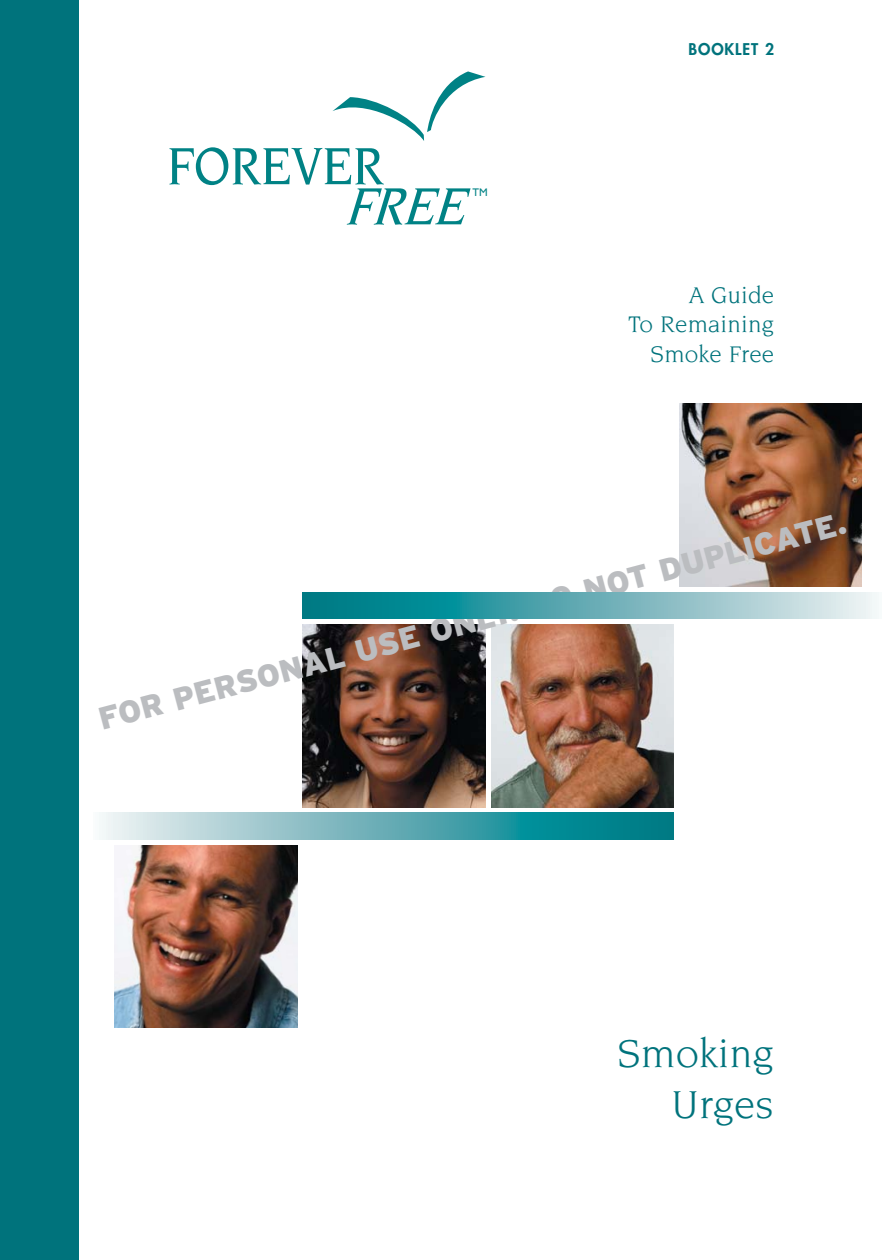
<style>
.page{position:relative;width:882px;height:1260px;background:#fff}
.page>*{position:absolute;margin:0;border:0;box-sizing:border-box;transform-origin:0 0}
.t1{font:42px/50.4px "Novarese";color:#00737c;text-align:right}
.t2{font:900 31.5px "Interstate";color:#bbbdc0}
.t3{font:24.5px/29.8px "Novarese";letter-spacing:.005em;color:#00737c;text-align:right}
.t4{font:800 15.75px "Futura";letter-spacing:.06em;color:#00737c}
.t5{font:11.03px "Gill Sans";color:#008285}
</style>
<div class="page">
<div style="left:0;top:0;width:79px;height:1260px;background:#00737c"></div>
<img style="left:303px;top:624px;width:182px;height:183px">
<img style="left:679px;top:404px;width:183px;height:182px">
<img style="left:491px;top:624px;width:183px;height:183px">
<img style="left:114px;top:845px;width:183px;height:183px">
<svg style="left:170px;top:147px;width:301px;height:78px"></svg>
<svg style="left:332px;top:71px;width:154px;height:70px"></svg>
<svg style="left:303px;top:592px;width:576px;height:27px;background:#64afb7"></svg>
<svg style="left:99px;top:813px;width:575px;height:26px;background:#65afb7"></svg>
<p class="t5" style="left:473px;top:186px;width:17px">TM</p>
<h1 class="t4" style="left:689px;top:42px;width:87px">BOOKLET 2</h1>
<p class="t3" style="left:629px;top:281px;width:147px">A Guide<br>To Remaining<br>Smoke Free</p>
<p class="t2" style="left:97px;top:709px;width:773px;rotate:-15deg">FOR PERSONAL USE ONLY. DO NOT DUPLICATE.</p>
<h1 class="t1" style="left:618px;top:1031px;width:158px">Smoking<br>Urges</h1>
</div>
